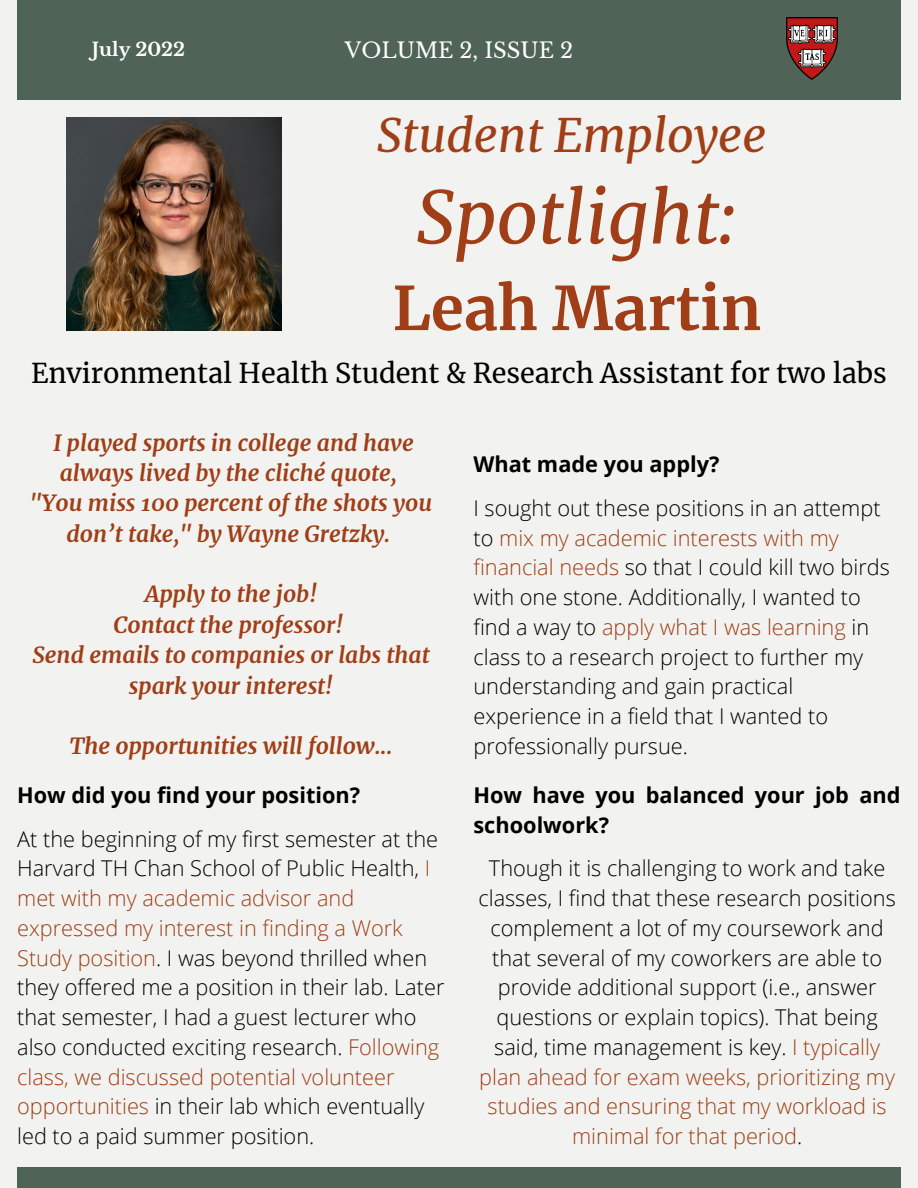
<style>
.page{position:relative;width:918px;height:1188px;background:#f2f3f0}
.page>*{position:absolute;margin:0;border:0;box-sizing:border-box;transform-origin:0 0}
.t1{font:italic 72px "Merriweather";color:#9f3e17}
.t2{font:700 60px "Merriweather";color:#9f3e17}
.t3{font:italic 46.5px "Merriweather";color:#9f3e17}
.t4{font:27px "Merriweather";color:#000}
.t5{font:italic 700 22.5px/30.3px "Merriweather";color:#9f3e17;text-align:center}
.t6{font:300 21.75px/29.7px "Open Sans";color:#000}
.t7{font:700 21.75px/29.7px "Open Sans";color:#000}
.t8{font:21.15px "Libre Baskerville";color:#fff}
.t9{font:700 18.3px "Libre Baskerville";color:#fff}
.s1{color:#9f3e17}
</style>
<div class="page">
<div style="left:17px;top:1168px;width:883px;height:20px;background:#4f6456"></div>
<div style="left:17px;top:0;width:883px;height:100px;background:#4f6456"></div>
<img style="left:786px;top:18px;width:52px;height:62px">
<img style="left:67px;top:117px;width:215px;height:214px">
<p class="t9" style="left:92px;top:39px;width:95px">July 2022</p>
<p class="t8" style="left:345px;top:37px;width:230px">VOLUME 2, ISSUE 2</p>
<h3 class="t3" style="left:377px;top:107px;width:391px">Student Employee</h3>
<h1 class="t1" style="left:416px;top:173px;width:324px">Spotlight:</h1>
<h2 class="t2" style="left:393px;top:271px;width:371px">Leah Martin</h2>
<p class="t4" style="left:31px;top:357px;width:857px">Environmental Health Student &amp; Research Assistant for two labs</p>
<p class="t5" style="left:30px;top:427px;width:404px">I played sports in college and have always lived by the cliché quote,<br>"You miss 100 percent of the shots you don’t take," by Wayne Gretzky.</p>
<p class="t5" style="left:32px;top:579px;width:399px">Apply to the job!<br>Contact the professor!<br>Send emails to companies or labs that spark your interest!</p>
<p class="t5" style="left:69px;top:731px;width:325px">The opportunities will follow...</p>
<p class="t7" style="left:17px;top:780px;width:345px">How did you find your position?</p>
<p class="t6" style="left:17px;top:823px;width:429px">At the beginning of my first semester at the Harvard TH Chan School of Public Health, <span class="s1">I met with my academic advisor and expressed my interest in finding a Work Study position</span>. I was beyond thrilled when they offered me a position in their lab. Later that semester, I had a guest lecturer who also conducted exciting research. <span class="s1">Following class, we discussed potential volunteer opportunities</span> in their lab which eventually led to a paid summer position.</p>
<p class="t7" style="left:473px;top:449px;width:248px">What made you apply?</p>
<p class="t6" style="left:473px;top:493px;width:418px">I sought out these positions in an attempt to <span class="s1">mix my academic interests with my financial needs</span> so that I could kill two birds with one stone. Additionally, I wanted to find a way to <span class="s1">apply what I was learning</span> in class to a research project to further my understanding and gain practical experience in a field that I wanted to professionally pursue.</p>
<p class="t7" style="left:473px;top:780px;width:429px">How have you balanced your job and schoolwork?</p>
<p class="t6" style="left:478px;top:853px;width:419px;text-align:center">Though it is challenging to work and take classes, I find that these research positions complement a lot of my coursework and that several of my coworkers are able to provide additional support (i.e., answer questions or explain topics). That being said, time management is key. <span class="s1">I typically plan ahead for exam weeks, prioritizing my studies and ensuring that my workload is minimal for that period</span>.</p>
</div>
